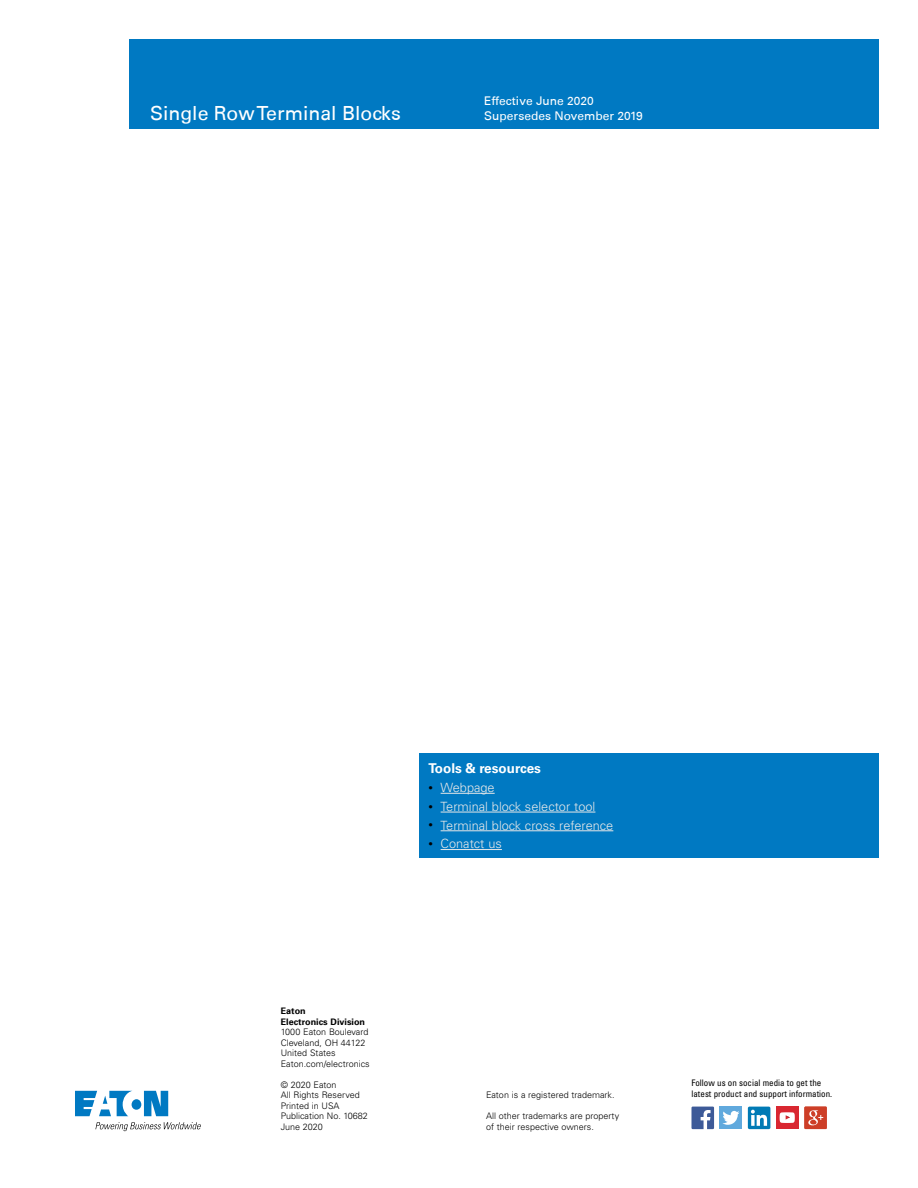
<style>
.page{position:relative;width:918px;height:1188px;background:#fff}
.page>*{position:absolute;margin:0;border:0;box-sizing:border-box;transform-origin:0 0}
.t1{font:19.5px "Univers 55 Roman";color:#fff}
.t2{font:700 13.5px "Univers LT Std";color:#fff}
.t3{font:300 12.75px "Univers LT Std";color:#e6e7e8}
.t4{font:12px/15px "Univers 55 Roman";color:#fff}
.t5{font:300 9px/10.5px "Univers LT Std";color:#000}
.t6{font:condensed 9px/10.5px "Univers LT Std";color:#000}
.t7{font:700 9px/10.5px "Univers 65";color:#000}
.s1{font-size:9px;color:#000}
</style>
<div class="page">
<div style="left:129px;top:39px;width:750px;height:90px;background:#0079c2"></div>
<svg style="left:75px;top:1091px;width:93px;height:25px"></svg>
<svg style="left:95px;top:1122px;width:106px;height:9px"></svg>
<div style="left:776px;top:1107px;width:23px;height:22px;background:#d92731"></div>
<div style="left:720px;top:1107px;width:22px;height:22px;background:#60a9dd"></div>
<svg style="left:692px;top:1107px;width:22px;height:22px"></svg>
<svg style="left:722px;top:1111px;width:18px;height:14px"></svg>
<div style="left:748px;top:1107px;width:22px;height:22px;background:#007ab5;border-radius:2px"></div>
<svg style="left:751px;top:1110px;width:16px;height:16px"></svg>
<svg style="left:804px;top:1107px;width:23px;height:22px"></svg>
<img style="left:808px;top:1110px;width:10px;height:15px">
<svg style="left:780px;top:1112px;width:15px;height:11px"></svg>
<div style="left:419px;top:754px;width:460px;height:104px;background:#0079c2"></div>
<hr style="left:441px;top:793px;width:54px;height:1px;background:#e6e7e8">
<hr style="left:441px;top:812px;width:154px;height:1px;background:#e6e7e8">
<hr style="left:441px;top:830px;width:172px;height:1px;background:#e6e7e8">
<hr style="left:441px;top:849px;width:61px;height:1px;background:#e6e7e8">
<h1 class="t1" style="left:150px;top:106px;width:252px">Single Row Terminal Blocks</h1>
<h3 class="t4" style="left:484px;top:94px;width:160px">Effective June 2020<br>Supersedes November 2019</h3>
<h2 class="t2" style="left:429px;top:763px;width:114px">Tools &amp; resources</h2>
<h3 class="t3" style="left:429px;top:783px;width:68px"><span class="s1">•</span> Webpage</h3>
<h3 class="t3" style="left:429px;top:801px;width:168px"><span class="s1">•</span> Terminal block selector tool</h3>
<h3 class="t3" style="left:429px;top:820px;width:186px"><span class="s1">•</span> Terminal block cross reference</h3>
<h3 class="t3" style="left:429px;top:839px;width:75px"><span class="s1">•</span> Conatct us</h3>
<p class="t7" style="left:281px;top:1006px;width:86px">Eaton<br>Electronics Division</p>
<p class="t5" style="left:281px;top:1027px;width:91px">1000 Eaton Boulevard<br>Cleveland, OH 44122<br>United States<br>Eaton.com/electronics</p>
<p class="t5" style="left:281px;top:1080px;width:89px">© 2020 Eaton<br>All Rights Reserved<br>Printed in USA<br>Publication No. 10682<br>June 2020</p>
<p class="t5" style="left:486px;top:1090px;width:130px">Eaton is a registered trademark.</p>
<p class="t5" style="left:486px;top:1111px;width:135px">All other trademarks are property of their respective owners.</p>
<p class="t6" style="left:692px;top:1079px;width:142px">Follow us on social media to get the latest product and support information.</p>
</div>
